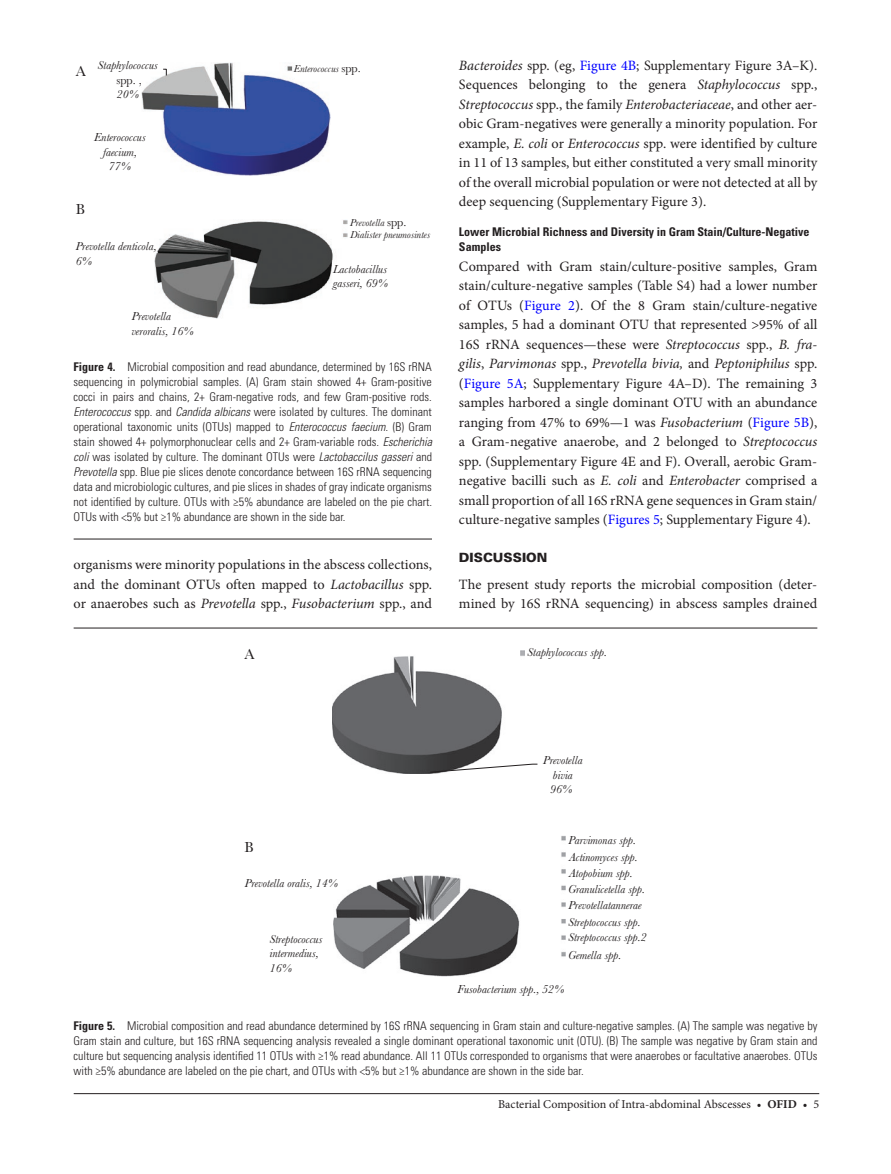
<style>
.page{position:relative;width:891px;height:1174px;background:#fff}
.page>*{position:absolute;margin:0;border:0;box-sizing:border-box;transform-origin:0 0}
.t1{font:15px "Baskerville MT Std";color:#231f20}
.t2{font:14.25px/19.5px "Minion Pro";color:#231f20;text-align:justify}
.t3{font:900 12.75px "Univers LT Std";color:#231f20}
.t4{font:300 condensed 12px/15px "Univers LT Std";color:#231f20;text-align:justify}
.t5{font:italic 12px/14.4px "Baskerville MT Std";color:#231f20}
.t6{font:700 condensed 12px/15px "Univers LT Std";color:#231f20}
.t7{font:12px "Minion Pro";color:#231f20}
.t8{font:12px "Baskerville MT Std";color:#231f20}
.t9{font:italic 10.5px/11.9px "Baskerville MT Std";color:#231f20}
.s1{font-style:normal;font-size:12px}
.s2{font-weight:700}
.s3{font-style:italic}
.s4{color:#00f}
</style>
<div class="page">
<hr style="left:74px;top:1093px;width:745px;height:1px;background:#231f20">
<hr style="left:74px;top:539px;width:358px;height:1px;background:#231f20">
<img style="left:154px;top:220px;width:193px;height:99px">
<img style="left:142px;top:63px;width:188px;height:112px">
<svg style="left:162px;top:69px;width:5px;height:7px"></svg>
<hr style="left:74px;top:628px;width:743px;height:1px;background:#231f20">
<img style="left:332px;top:651px;width:192px;height:122px">
<svg style="left:429px;top:763px;width:109px;height:10px"></svg>
<img style="left:333px;top:836px;width:233px;height:141px">
<p class="t5" style="left:98px;top:58px;width:61px">Staphylococcus</p>
<p class="t8" style="left:116px;top:73px;width:27px">spp. ,</p>
<p class="t5" style="left:116px;top:87px;width:24px">20%</p>
<p class="t1" style="left:76px;top:62px;width:12px">A</p>
<p class="t9" style="left:294px;top:63px;width:69px">Enterococcus <span class="s1">spp.</span></p>
<p class="t5" style="left:94px;top:130px;width:53px;text-align:center">Enterococcus faecium,<br>77%</p>
<p class="t1" style="left:76px;top:200px;width:11px">B</p>
<p class="t5" style="left:75px;top:239px;width:83px">Prevotella denticola,<br>6%</p>
<p class="t5" style="left:131px;top:309px;width:64px">Prevotella veroralis, 16%</p>
<p class="t9" style="left:350px;top:217px;width:82px">Prevotella <span class="s1">spp.<br></span>Dialister pneumosintes</p>
<p class="t5" style="left:333px;top:262px;width:57px">Lactobacillus gasseri, 69%</p>
<p class="t4" style="left:74px;top:360px;width:360px"><span class="s2">Figure 4.</span> Microbial composition and read abundance, determined by 16S rRNA sequencing in polymicrobial samples. (A) Gram stain showed 4+ Gram-positive cocci in pairs and chains, 2+ Gram-negative rods, and few Gram-positive rods.<br><span class="s3">Enterococcus</span> spp. and <span class="s3">Candida albicans</span> were isolated by cultures. The dominant operational taxonomic units (OTUs) mapped to <span class="s3">Enterococcus faecium.</span> (B) Gram stain showed 4+ polymorphonuclear cells and 2+ Gram-variable rods. <span class="s3">Escherichia coli</span> was isolated by culture. The dominant OTUs were <span class="s3">Lactobaccilus gasseri</span> and <span class="s3">Prevotella</span> spp. Blue pie slices denote concordance between 16S rRNA sequencing data and microbiologic cultures, and pie slices in shades of gray indicate organisms not identified by culture. OTUs with ≥5% abundance are labeled on the pie chart.<br>OTUs with &lt;5% but ≥1% abundance are shown in the side bar.</p>
<p class="t2" style="left:74px;top:555px;width:360px">organisms were minority populations in the abscess collections, and the dominant OTUs often mapped to <span class="s3">Lactobacillus</span> spp. or anaerobes such as <span class="s3">Prevotella</span> spp., <span class="s3">Fusobacterium</span> spp., and</p>
<p class="t1" style="left:245px;top:645px;width:12px">A</p>
<p class="t2" style="left:459px;top:55px;width:360px"><span class="s3">Bacteroides</span> spp. (eg, <span class="s4">Figure 4B</span>; Supplementary Figure 3A–K).<br>Sequences belonging to the genera <span class="s3">Staphylococcus</span> spp., <span class="s3">Streptococcus</span> spp., the family <span class="s3">Enterobacteriaceae</span>, and other aer&shy;obic Gram-negatives were generally a minority population. For example, <span class="s3">E. coli</span> or <span class="s3">Enterococcus</span> spp. were identified by culture in 11 of 13 samples, but either constituted a very small minority of the overall microbial population or were not detected at all by deep sequencing (Supplementary Figure 3).</p>
<p class="t6" style="left:459px;top:224px;width:352px">Lower Microbial Richness and Diversity in Gram Stain/Culture-Negative<br>Samples</p>
<p class="t2" style="left:459px;top:256px;width:360px">Compared with Gram stain/culture-positive samples, Gram stain/culture-negative samples (Table S4) had a lower number of OTUs (<span class="s4">Figure 2</span>). Of the 8 Gram stain/culture-negative samples, 5 had a dominant OTU that represented &gt;95% of all 16S rRNA sequences—these were <span class="s3">Streptococcus</span> spp., <span class="s3">B. fra&shy;gilis</span>, <span class="s3">Parvimonas</span> spp., <span class="s3">Prevotella bivia,</span> and <span class="s3">Peptoniphilus</span> spp. (<span class="s4">Figure 5A</span>; Supplementary Figure 4A–D). The remaining 3 samples harbored a single dominant OTU with an abundance ranging from 47% to 69%—1 was <span class="s3">Fusobacterium</span> (<span class="s4">Figure 5B</span>), a Gram-negative anaerobe, and 2 belonged to <span class="s3">Streptococcus </span>spp. (Supplementary Figure 4E and F). Overall, aerobic Gram&shy;negative bacilli such as <span class="s3">E. coli</span> and <span class="s3">Enterobacter</span> comprised a small proportion of all 16S rRNA gene sequences in Gram stain/ culture-negative samples (<span class="s4">Figures 5</span>; Supplementary Figure 4).</p>
<p class="t3" style="left:459px;top:549px;width:90px">DISCUSSION</p>
<p class="t2" style="left:459px;top:574px;width:360px">The present study reports the microbial composition (deter&shy;mined by 16S rRNA sequencing) in abscess samples drained</p>
<p class="t5" style="left:527px;top:645px;width:81px">Staphylococcus spp.</p>
<p class="t1" style="left:245px;top:838px;width:11px">B</p>
<p class="t5" style="left:245px;top:876px;width:95px">Prevotella oralis, 14%</p>
<p class="t5" style="left:269px;top:932px;width:54px">Streptococcus intermedius,<br>16%</p>
<p class="t5" style="left:543px;top:753px;width:41px;text-align:center">Prevotella bivia<br>96%</p>
<p class="t5" style="left:568px;top:832px;width:80px;line-height:16.2px">Parvimonas spp.<br>Actinomyces spp.<br>Atopobium spp.<br>Granulicetella spp.<br>Prevotellatannerae<br>Streptococcus spp.<br>Streptococcus spp.2</p>
<p class="t5" style="left:568px;top:948px;width:54px">Gemella spp.</p>
<p class="t5" style="left:457px;top:982px;width:109px">Fusobacterium spp., 52%</p>
<p class="t4" style="left:74px;top:1018px;width:745px"><span class="s2">Figure 5.</span> Microbial composition and read abundance determined by 16S rRNA sequencing in Gram stain and culture-negative samples. (A) The sample was negative by Gram stain and culture, but 16S rRNA sequencing analysis revealed a single dominant operational taxonomic unit (OTU). (B) The sample was negative by Gram stain and culture but sequencing analysis identified 11 OTUs with ≥1% read abundance. All 11 OTUs corresponded to organisms that were anaerobes or facultative anaerobes. OTUs with ≥5% abundance are labeled on the pie chart, and OTUs with &lt;5% but ≥1% abundance are shown in the side bar.</p>
<p class="t7" style="left:498px;top:1096px;width:323px">Bacterial Composition of Intra-abdominal Abscesses • <span class="s2">OFID</span> • 5</p>
</div>
